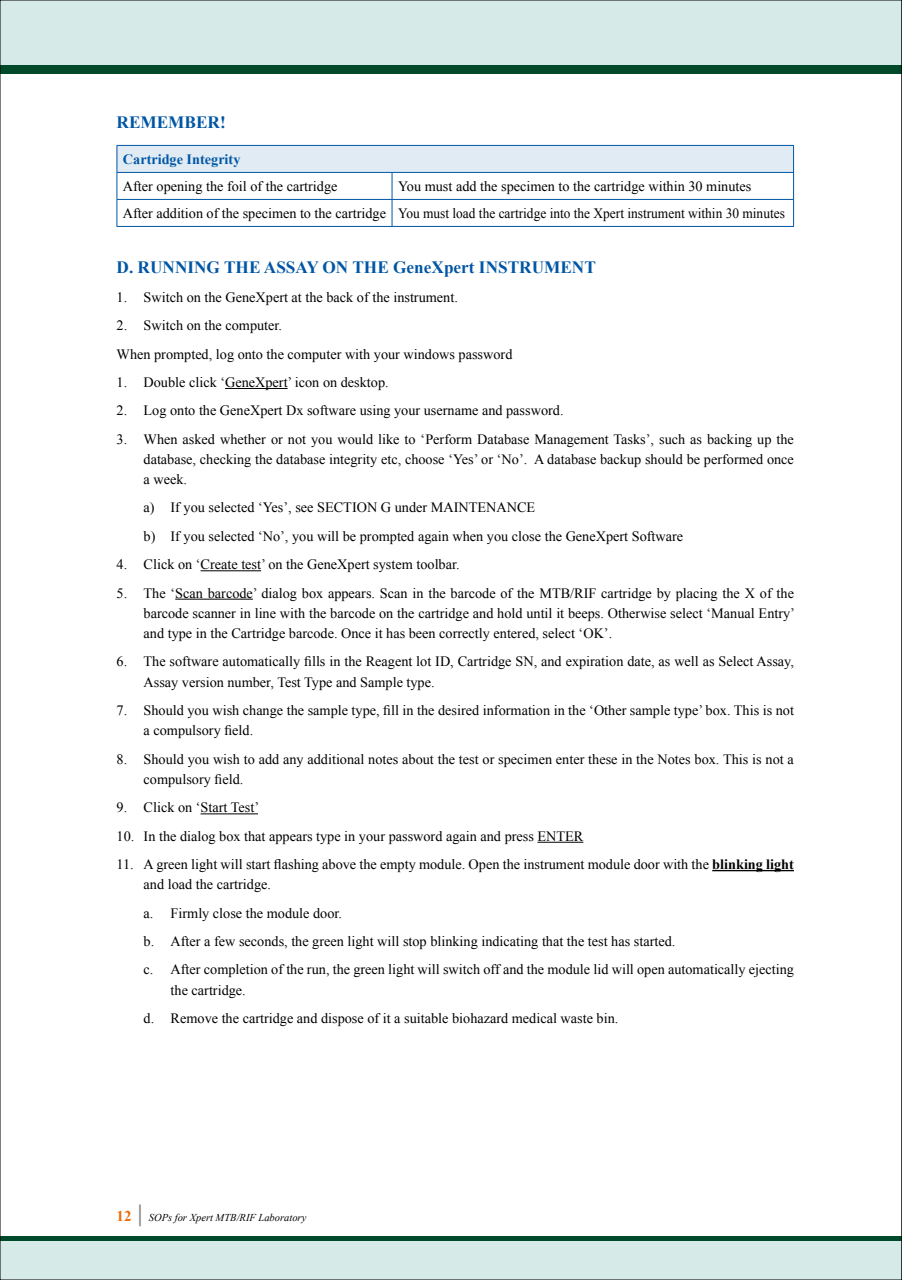
<style>
.page{position:relative;width:902px;height:1280px;background:#fff}
.page>*{position:absolute;margin:0;border:0;box-sizing:border-box;transform-origin:0 0}
.t1{font:700 17.25px "Times New Roman";color:#0056a4}
.t2{font:700 15px "Times New Roman";color:#ed6b06}
.t3{font:14.25px/20.2px "Times New Roman";color:#000}
.t4{font:700 14.25px "Times New Roman";color:#0056a4}
.t5{font:italic 10.5px "Times New Roman";color:#000}
.s1{font-weight:700}
.s2{font-size:24px;color:#878787}
</style>
<div class="page">
<div style="left:0;top:1241px;width:902px;height:39px;background:#d6ebe7"></div>
<div style="left:0;top:0;width:902px;height:65px;background:#d6ebe7"></div>
<div style="left:0;top:65px;width:902px;height:8px;background:#004a2c"></div>
<div style="left:0;top:1236px;width:902px;height:5px;background:#004a2c"></div>
<svg style="left:901px;top:0;width:1px;height:1280px"></svg>
<hr style="left:225px;top:388px;width:63px;height:1px;background:#000">
<hr style="left:200px;top:570px;width:61px;height:1px;background:#000">
<hr style="left:175px;top:599px;width:78px;height:1px;background:#000">
<hr style="left:200px;top:813px;width:58px;height:1px;background:#000">
<hr style="left:537px;top:842px;width:46px;height:1px;background:#000">
<hr style="left:712px;top:870px;width:82px;height:1px;background:#000">
<div style="left:117px;top:145px;width:676px;height:27px;background:#e0ebf4"></div>
<hr style="left:117px;top:145px;width:275px;height:1px;background:#0056a4">
<hr style="left:392px;top:145px;width:402px;height:1px;background:#0056a4">
<hr style="left:117px;top:172px;width:275px;height:1px;background:#0056a4">
<hr style="left:392px;top:172px;width:402px;height:1px;background:#0056a4">
<hr style="left:117px;top:199px;width:275px;height:1px;background:#0056a4">
<svg style="left:117px;top:146px;width:1px;height:80px"></svg>
<hr style="left:392px;top:199px;width:402px;height:1px;background:#0056a4">
<svg style="left:392px;top:173px;width:1px;height:53px"></svg>
<svg style="left:793px;top:146px;width:1px;height:80px"></svg>
<hr style="left:117px;top:226px;width:275px;height:1px;background:#0056a4">
<hr style="left:392px;top:226px;width:402px;height:1px;background:#0056a4">
<p class="t1" style="left:117px;top:110px;width:111px">REMEMBER!</p>
<p class="t4" style="left:123px;top:149px;width:119px">Cartridge Integrity</p>
<p class="t3" style="left:123px;top:175px;width:216px">After opening the foil of the cartridge</p>
<p class="t3" style="left:123px;top:172px;width:663px;line-height:27px;text-indent:275px">You must add the specimen to the cartridge within 30 minutes<br>After addition of the specimen to the cartridge You must load the cartridge into the Xpert instrument within 30 minutes</p>
<p class="t1" style="left:117px;top:255px;width:481px">D. RUNNING THE ASSAY ON THE GeneXpert INSTRUMENT</p>
<p class="t3" style="left:117px;top:286px;width:343px">1. Switch on the GeneXpert at the back of the instrument.</p>
<p class="t3" style="left:117px;top:311px;width:397px;line-height:28.3px">2. Switch on the computer.<br>When prompted, log onto the computer with your windows password</p>
<p class="t3" style="left:117px;top:371px;width:274px">1. Double click ‘GeneXpert’ icon on desktop.</p>
<p class="t3" style="left:117px;top:400px;width:448px">2. Log onto the GeneXpert Dx software using your username and password.</p>
<p class="t3" style="left:144px;top:428px;width:652px;text-align:justify;text-indent:-27px">3. When asked whether or not you would like to ‘Perform Database Management Tasks’, such as backing up the database, checking the database integrity etc, choose ‘Yes’ or ‘No’. A database backup should be performed once a week.</p>
<p class="t3" style="left:144px;top:493px;width:541px;line-height:28.3px">a) If you selected ‘Yes’, see SECTION G under MAINTENANCE<br>b) If you selected ‘No’, you will be prompted again when you close the GeneXpert Software</p>
<p class="t3" style="left:117px;top:554px;width:344px">4. Click on ‘Create test’ on the GeneXpert system toolbar.</p>
<p class="t3" style="left:144px;top:582px;width:653px;text-align:justify;text-indent:-27px">5. The ‘Scan barcode’ dialog box appears. Scan in the barcode of the MTB/RIF cartridge by placing the X of the barcode scanner in line with the barcode on the cartridge and hold until it beeps. Otherwise select ‘Manual Entry’ and type in the Cartridge barcode. Once it has been correctly entered, select ‘OK’.</p>
<p class="t3" style="left:144px;top:651px;width:652px;text-indent:-27px">6. The software automatically fills in the Reagent lot ID, Cartridge SN, and expiration date, as well as Select Assay,<br>Assay version number, Test Type and Sample type.</p>
<p class="t3" style="left:144px;top:699px;width:652px;text-indent:-27px">7. Should you wish change the sample type, fill in the desired information in the ‘Other sample type’ box. This is not a compulsory field.</p>
<p class="t3" style="left:144px;top:748px;width:652px;text-indent:-27px">8. Should you wish to add any additional notes about the test or specimen enter these in the Notes box. This is not a compulsory field.</p>
<p class="t3" style="left:117px;top:797px;width:144px">9. Click on ‘Start Test’</p>
<p class="t3" style="left:117px;top:825px;width:468px">10. In the dialog box that appears type in your password again and press ENTER</p>
<p class="t3" style="left:144px;top:853px;width:652px;text-indent:-27px">11. A green light will start flashing above the empty module. Open the instrument module door with the <span class="s1">blinking light </span>and load the cartridge.</p>
<p class="t3" style="left:144px;top:898px;width:652px;line-height:28.3px">a. Firmly close the module door.<br>b. After a few seconds, the green light will stop blinking indicating that the test has started.<br>c. After completion of the run, the green light will switch off and the module lid will open automatically ejecting</p>
<p class="t3" style="left:144px;top:975px;width:476px;line-height:28.3px;text-indent:27px">the cartridge.<br>d. Remove the cartridge and dispose of it a suitable biohazard medical waste bin.</p>
<p class="t2" style="left:117px;top:1205px;width:28px">12 <span class="s2">|</span></p>
<p class="t5" style="left:149px;top:1210px;width:159px">SOPs for Xpert MTB/RIF Laboratory</p>
</div>
